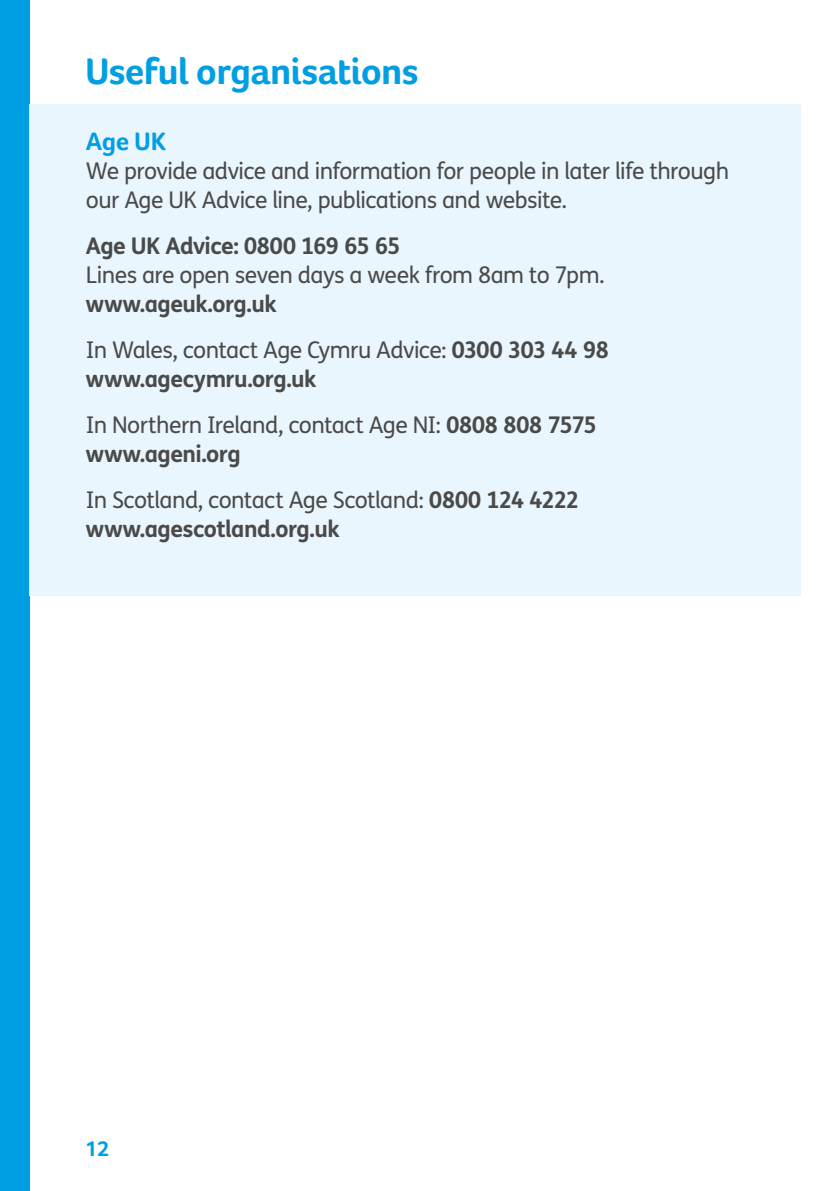
<style>
.page{position:relative;width:840px;height:1191px;background:#fff}
.page>*{position:absolute;margin:0;border:0;box-sizing:border-box;transform-origin:0 0}
.t1{font:700 38px "Foco Age UK";letter-spacing:-.015em;color:#009fe3}
.t2{font:700 26px "Foco Age UK";color:#009fe3}
.t3{font:23px/46px "FS Me";letter-spacing:-.025em;color:#4a4a49}
.t4{font:700 23px "FS Me";letter-spacing:-.025em;color:#4a4a49}
.t5{font:700 22px "Foco Age UK";color:#009fe3}
.s1{font-weight:700}
</style>
<div class="page">
<div style="left:0;top:0;width:29px;height:1191px;background:#009fe3"></div>
<div style="left:29px;top:103px;width:771px;height:492px;background:#eaf6fe"></div>
<h1 class="t1" style="left:85px;top:48px;width:335px">Useful organisations</h1>
<p class="t2" style="left:86px;top:126px;width:81px">Age UK</p>
<p class="t3" style="left:86px;top:157px;width:644px;line-height:29px">We provide advice and information for people in later life through our Age UK Advice line, publications and website.</p>
<p class="t4" style="left:86px;top:232px;width:316px">Age UK Advice: 0800 169 65 65</p>
<p class="t3" style="left:86px;top:253px;width:520px">Lines are open seven days a week from 8am to 7pm.</p>
<p class="t3" style="left:86px;top:282px;width:524px"><span class="s1">www.ageuk.org.uk<br></span>In Wales, contact Age Cymru Advice: <span class="s1">0300 303 44 98</span></p>
<p class="t3" style="left:86px;top:357px;width:512px"><span class="s1">www.agecymru.org.uk<br></span>In Northern Ireland, contact Age NI: <span class="s1">0808 808 7575</span></p>
<p class="t3" style="left:86px;top:432px;width:495px"><span class="s1">www.ageni.org<br></span>In Scotland, contact Age Scotland: <span class="s1">0800 124 4222</span></p>
<p class="t4" style="left:86px;top:515px;width:255px">www.agescotland.org.uk</p>
<p class="t5" style="left:85px;top:1135px;width:26px">12</p>
</div>
